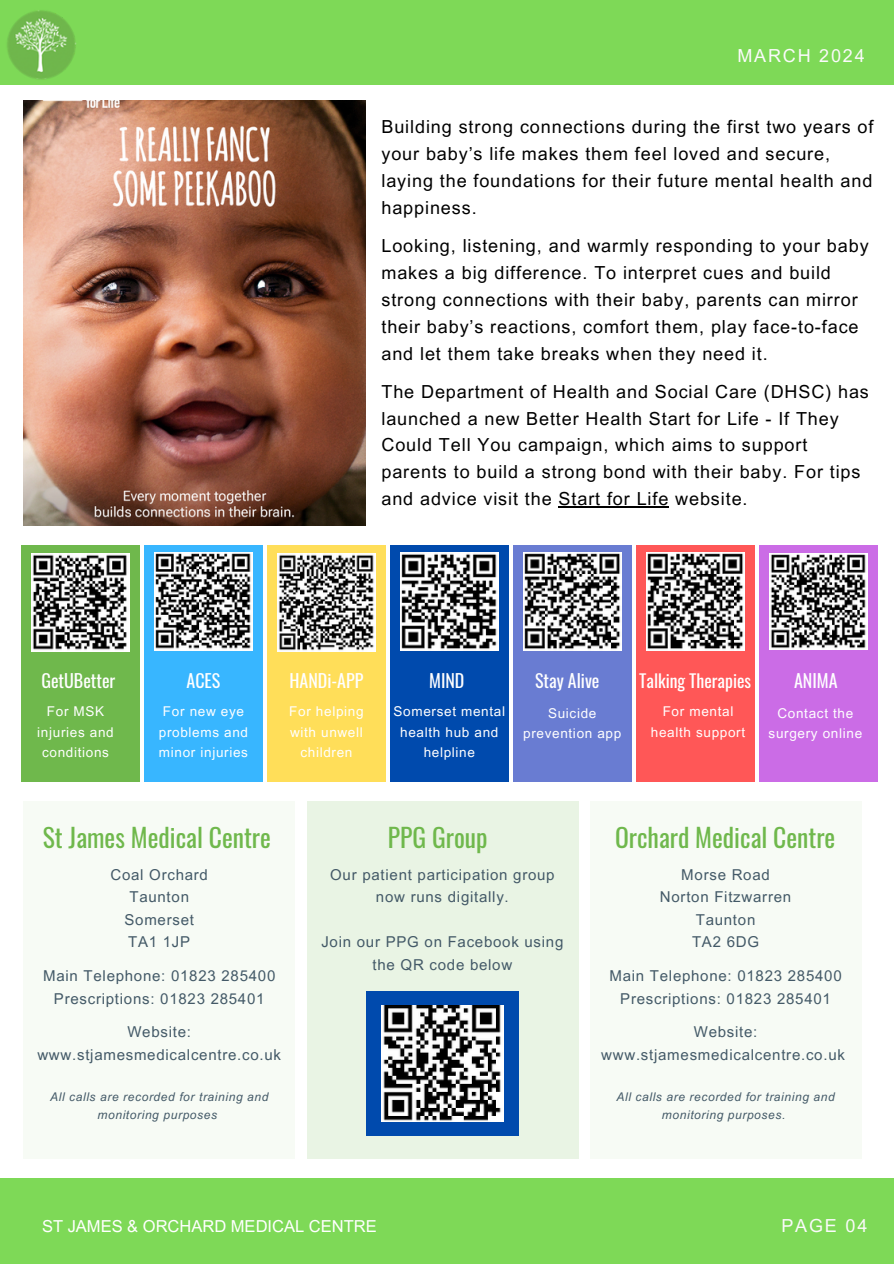
<style>
.page{position:relative;width:894px;height:1264px;background:#fff}
.page>*{position:absolute;margin:0;border:0;box-sizing:border-box;transform-origin:0 0}
.t1{font:25.65px "Oswald";color:#6fb84c}
.t2{font:18px/26.8px "Arial MT Pro";letter-spacing:.05em;color:#000}
.t3{font:18px "Oswald";color:#fff}
.t4{font:18px "Arial MT Pro";letter-spacing:.1em;color:#fafafa}
.t5{font:17.7px "Oswald";color:#fff}
.t6{font:16.5px "Arial MT Pro";color:#fff}
.t7{font:15px/22.5px "Arial MT Pro";letter-spacing:.05em;color:#435967;text-align:center}
.t8{font:13.5px/20.2px "Arial MT Pro";letter-spacing:.05em;color:#fff;text-align:center}
.t9{font:italic 12px/17.5px "Arial MT Pro";letter-spacing:.05em;color:#435967;text-align:center}
</style>
<div class="page">
<div style="left:24px;top:800px;width:271px;height:358px;background:#f7fbf5"></div>
<div style="left:21px;top:545px;width:118px;height:236px;background:#6fb84c"></div>
<div style="left:307px;top:800px;width:271px;height:358px;background:#e9f4e4"></div>
<div style="left:590px;top:800px;width:271px;height:358px;background:#f7fbf5"></div>
<div style="left:366px;top:991px;width:152px;height:144px;background:#004aad"></div>
<img style="left:381px;top:1005px;width:122px;height:116px">
<div style="left:144px;top:545px;width:118px;height:236px;background:#38b6ff"></div>
<div style="left:267px;top:545px;width:118px;height:236px;background:#ffde59"></div>
<div style="left:390px;top:545px;width:118px;height:236px;background:#004aad"></div>
<div style="left:513px;top:545px;width:118px;height:236px;background:#697cd2"></div>
<div style="left:635px;top:545px;width:119px;height:236px;background:#ff5757"></div>
<div style="left:758px;top:545px;width:118px;height:236px;background:#cb6ce6"></div>
<img style="left:769px;top:553px;width:97px;height:97px">
<div style="left:0;top:0;width:893px;height:85px;background:#7ed957"></div>
<img style="left:7px;top:10px;width:70px;height:70px">
<div style="left:0;top:1177px;width:893px;height:86px;background:#7ed957"></div>
<img style="left:646px;top:553px;width:97px;height:98px">
<img style="left:523px;top:553px;width:98px;height:98px">
<img style="left:400px;top:553px;width:98px;height:98px">
<img style="left:277px;top:553px;width:98px;height:98px">
<img style="left:154px;top:553px;width:98px;height:98px">
<img style="left:31px;top:553px;width:98px;height:98px">
<img style="left:24px;top:101px;width:341px;height:425px">
<hr style="left:558px;top:506px;width:111px;height:2px;background:#000">
<p class="t4" style="left:737px;top:49px;width:129px">MARCH 2024</p>
<p class="t2" style="left:381px;top:116px;width:493px">Building strong connections during the first two years of your baby’s life makes them feel loved and secure, laying the foundations for their future mental health and happiness.</p>
<p class="t2" style="left:381px;top:234px;width:488px">Looking, listening, and warmly responding to your baby makes a big difference. To interpret cues and build strong connections with their baby, parents can mirror their baby’s reactions, comfort them, play face-to-face and let them take breaks when they need it.</p>
<p class="t2" style="left:381px;top:380px;width:489px">The Department of Health and Social Care (DHSC) has launched a new Better Health Start for Life - If They Could Tell You campaign, which aims to support parents to build a strong bond with their baby. For tips and advice visit the Start for Life website.</p>
<p class="t3" style="left:41px;top:666px;width:75px">GetUBetter</p>
<p class="t3" style="left:186px;top:666px;width:35px">ACES</p>
<p class="t8" style="left:37px;top:703px;width:78px">For MSK injuries and conditions</p>
<p class="t8" style="left:159px;top:703px;width:91px">For new eye problems and minor injuries</p>
<p class="t3" style="left:289px;top:666px;width:75px">HANDi-APP</p>
<p class="t8" style="left:289px;top:703px;width:76px">For helping with unwell children</p>
<p class="t3" style="left:429px;top:666px;width:37px">MIND</p>
<p class="t8" style="left:393px;top:703px;width:113px">Somerset mental health hub and helpline</p>
<p class="t3" style="left:535px;top:666px;width:66px">Stay Alive</p>
<p class="t8" style="left:523px;top:704px;width:100px">Suicide prevention app</p>
<p class="t5" style="left:639px;top:667px;width:113px">Talking Therapies</p>
<p class="t8" style="left:650px;top:703px;width:96px">For mental health support</p>
<p class="t3" style="left:793px;top:666px;width:45px">ANIMA</p>
<p class="t8" style="left:768px;top:704px;width:95px">Contact the surgery online</p>
<h1 class="t1" style="left:43px;top:817px;width:229px">St James Medical Centre</h1>
<h1 class="t1" style="left:388px;top:817px;width:101px">PPG Group</h1>
<h1 class="t1" style="left:615px;top:817px;width:222px">Orchard Medical Centre</h1>
<p class="t7" style="left:110px;top:865px;width:99px">Coal Orchard<br>Taunton<br>Somerset<br>TA1 1JP</p>
<p class="t7" style="left:43px;top:966px;width:234px">Main Telephone: 01823 285400<br>Prescriptions: 01823 285401</p>
<p class="t7" style="left:37px;top:1022px;width:245px">Website: www.stjamesmedicalcentre.co.uk</p>
<p class="t9" style="left:50px;top:1089px;width:220px">All calls are recorded for training and monitoring purposes</p>
<p class="t7" style="left:330px;top:865px;width:226px">Our patient participation group now runs digitally.</p>
<p class="t7" style="left:321px;top:932px;width:243px">Join our PPG on Facebook using the QR code below</p>
<p class="t7" style="left:659px;top:865px;width:133px">Morse Road<br>Norton Fitzwarren<br>Taunton<br>TA2 6DG</p>
<p class="t7" style="left:609px;top:966px;width:234px">Main Telephone: 01823 285400<br>Prescriptions: 01823 285401</p>
<p class="t7" style="left:601px;top:1022px;width:245px">Website: www.stjamesmedicalcentre.co.uk</p>
<p class="t9" style="left:616px;top:1089px;width:220px">All calls are recorded for training and monitoring purposes.</p>
<p class="t6" style="left:42px;top:1220px;width:336px">ST JAMES &amp; ORCHARD MEDICAL CENTRE</p>
<p class="t4" style="left:781px;top:1219px;width:87px">PAGE 04</p>
</div>
